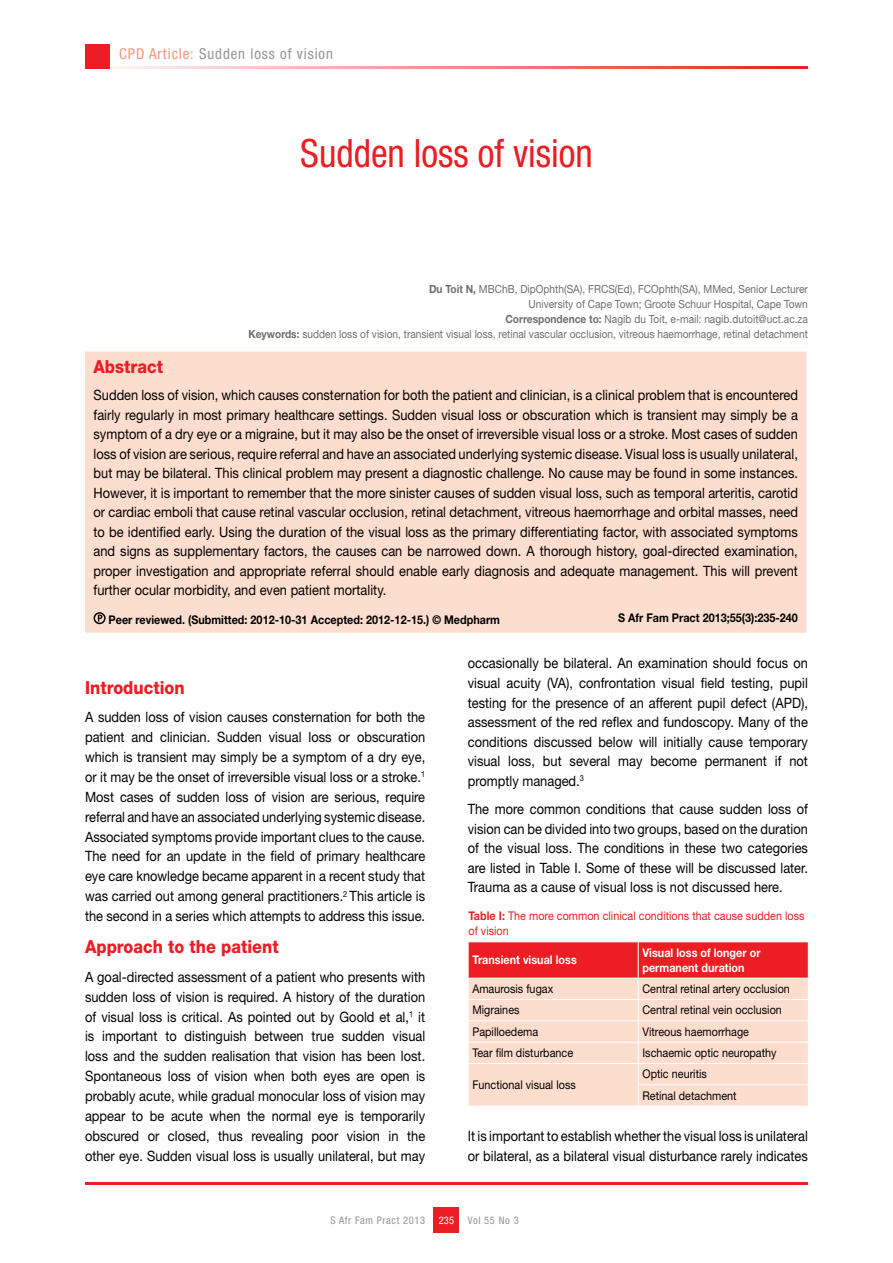
<style>
.page{position:relative;width:893px;height:1263px;background:#fff}
.page>*{position:absolute;margin:0;border:0;box-sizing:border-box;transform-origin:0 0}
.t1{font:condensed 39px "Helvetica Neue LT Std";color:#ed1d24;scale:.96 1}
.t2{font:800 18px "Helvetica Neue LT Std";color:#ed1d24;scale:.9 1}
.t3{font:condensed 15px "Helvetica Neue LT Std";letter-spacing:.06em;color:#939598}
.t4{font:14.25px/20px "Helvetica Neue LT Std";color:#000;text-align:justify;scale:.9 1}
.t5{font:12px/21.3px "Helvetica Neue LT Std";color:#000;scale:.9 1}
.t6{font:700 12px "Helvetica Neue LT Std";color:#000;scale:.9 1}
.t7{font:12px/15px "Helvetica Neue LT Std";color:#ed1d24;scale:.9 1}
.t8{font:700 12px/15px "Helvetica Neue LT Std";color:#fff;scale:.9 1}
.t9{font:11.25px/15px "Helvetica Neue LT Std";color:#6d6e71;text-align:right;scale:.9 1}
.t10{font:condensed 10.5px "Helvetica Neue LT Std";letter-spacing:.06em;color:#939598}
.t11{font:condensed 10.5px "Helvetica Neue LT Std";color:#fff}
.s1{color:#f79679}
.s2{font-weight:700}
</style>
<div class="page">
<hr style="left:85px;top:66px;width:723px;height:2px;background:#ed1d24">
<div style="left:85px;top:44px;width:24px;height:24px;background:#ed1d24"></div>
<div style="left:434px;top:1208px;width:25px;height:25px;background:#ed1d24"></div>
<hr style="left:85px;top:1182px;width:723px;height:2px;background:#ed1d24">
<svg style="left:468px;top:941px;width:341px;height:165px;background:#f9b5ac"></svg>
<div style="left:85px;top:352px;width:721px;height:281px;background:#fdddce"></div>
<div style="left:94px;top:612px;width:12px;height:12px;border:2px solid #000;border-radius:50%"></div>
<svg style="left:98px;top:615px;width:4px;height:7px"></svg>
<p class="t3" style="left:119px;top:45px;width:215px"><span class="s1">CPD Article:</span> Sudden loss of vision</p>
<h1 class="t1" style="left:300px;top:131px;width:306px">Sudden loss of vision</h1>
<p class="t9" style="left:248px;top:281px;width:623px"><span class="s2">Du Toit N,</span> MBChB, DipOphth(SA), FRCS(Ed), FCOphth(SA), MMed, Senior Lecturer<br>University of Cape Town; Groote Schuur Hospital, Cape Town<br><span class="s2">Correspondence to:</span> Nagib du Toit, e-mail: nagib.dutoit@uct.ac.za<br><span class="s2">Keywords:</span> sudden loss of vision, transient visual loss, retinal vascular occlusion, vitreous haemorrhage, retinal detachment</p>
<p class="t2" style="left:94px;top:356px;width:79px">Abstract</p>
<p class="t4" style="left:94px;top:385px;width:784px;line-height:19.5px">Sudden loss of vision, which causes consternation for both the patient and clinician, is a clinical problem that is encountered fairly regularly in most primary healthcare settings. Sudden visual loss or obscuration which is transient may simply be a symptom of a dry eye or a migraine, but it may also be the onset of irreversible visual loss or a stroke. Most cases of sudden loss of vision are serious, require referral and have an associated underlying systemic disease. Visual loss is usually unilateral, but may be bilateral. This clinical problem may present a diagnostic challenge. No cause may be found in some instances.<br>However, it is important to remember that the more sinister causes of sudden visual loss, such as temporal arteritis, carotid or cardiac emboli that cause retinal vascular occlusion, retinal detachment, vitreous haemorrhage and orbital masses, need to be identified early. Using the duration of the visual loss as the primary differentiating factor, with associated symptoms and signs as supplementary factors, the causes can be narrowed down. A thorough history, goal-directed examination, proper investigation and appropriate referral should enable early diagnosis and adequate management. This will prevent further ocular morbidity, and even patient mortality.</p>
<p class="t6" style="left:109px;top:612px;width:436px">Peer reviewed. (Submitted: 2012-10-31 Accepted: 2012-12-15.) © Medpharm</p>
<p class="t6" style="left:618px;top:611px;width:201px">S Afr Fam Pract 2013;55(3):235-240</p>
<p class="t2" style="left:85px;top:676px;width:112px">Introduction</p>
<p class="t4" style="left:85px;top:707px;width:380px">A sudden loss of vision causes consternation for both the patient and clinician. Sudden visual loss or obscuration which is transient may simply be a symptom of a dry eye, or it may be the onset of irreversible visual loss or a stroke.<sup>1<br></sup>Most cases of sudden loss of vision are serious, require referral and have an associated underlying systemic disease.<br>Associated symptoms provide important clues to the cause.<br>The need for an update in the field of primary healthcare eye care knowledge became apparent in a recent study that was carried out among general practitioners.<sup>2</sup> This article is the second in a series which attempts to address this issue.</p>
<p class="t2" style="left:85px;top:936px;width:217px">Approach to the patient</p>
<p class="t4" style="left:85px;top:966px;width:380px">A goal-directed assessment of a patient who presents with sudden loss of vision is required. A history of the duration of visual loss is critical. As pointed out by Goold et al,<sup>1</sup> it is important to distinguish between true sudden visual loss and the sudden realisation that vision has been lost.<br>Spontaneous loss of vision when both eyes are open is probably acute, while gradual monocular loss of vision may appear to be acute when the normal eye is temporarily obscured or closed, thus revealing poor vision in the other eye. Sudden visual loss is usually unilateral, but may</p>
<p class="t4" style="left:468px;top:653px;width:379px">occasionally be bilateral. An examination should focus on visual acuity (VA), confrontation visual field testing, pupil testing for the presence of an afferent pupil defect (APD), assessment of the red reflex and fundoscopy. Many of the conditions discussed below will initially cause temporary visual loss, but several may become permanent if not promptly managed.<sup>3</sup></p>
<p class="t4" style="left:468px;top:799px;width:380px">The more common conditions that cause sudden loss of vision can be divided into two groups, based on the duration of the visual loss. The conditions in these two categories are listed in Table I. Some of these will be discussed later.<br>Trauma as a cause of visual loss is not discussed here.</p>
<p class="t7" style="left:468px;top:908px;width:375px"><span class="s2">Table I:</span> The more common clinical conditions that cause sudden loss of vision</p>
<p class="t8" style="left:472px;top:952px;width:118px">Transient visual loss</p>
<p class="t8" style="left:642px;top:945px;width:133px">Visual loss of longer or permanent duration</p>
<p class="t5" style="left:472px;top:978px;width:91px">Amaurosis fugax</p>
<p class="t5" style="left:642px;top:978px;width:165px">Central retinal artery occlusion</p>
<p class="t5" style="left:472px;top:999px;width:54px">Migraines</p>
<p class="t5" style="left:642px;top:999px;width:156px">Central retinal vein occlusion</p>
<p class="t5" style="left:472px;top:1021px;width:75px">Papilloedema</p>
<p class="t5" style="left:642px;top:1021px;width:120px">Vitreous haemorrhage</p>
<p class="t5" style="left:472px;top:1042px;width:114px">Tear film disturbance</p>
<p class="t5" style="left:642px;top:1042px;width:151px">Ischaemic optic neuropathy</p>
<p class="t5" style="left:472px;top:1074px;width:116px">Functional visual loss</p>
<p class="t5" style="left:642px;top:1063px;width:106px">Optic neuritis<br>Retinal detachment</p>
<p class="t4" style="left:468px;top:1126px;width:380px">It is important to establish whether the visual loss is unilateral or bilateral, as a bilateral visual disturbance rarely indicates</p>
<p class="t10" style="left:330px;top:1214px;width:96px">S Afr Fam Pract 2013</p>
<p class="t11" style="left:439px;top:1214px;width:17px">235</p>
<p class="t10" style="left:468px;top:1214px;width:52px">Vol 55 No 3</p>
</div>
